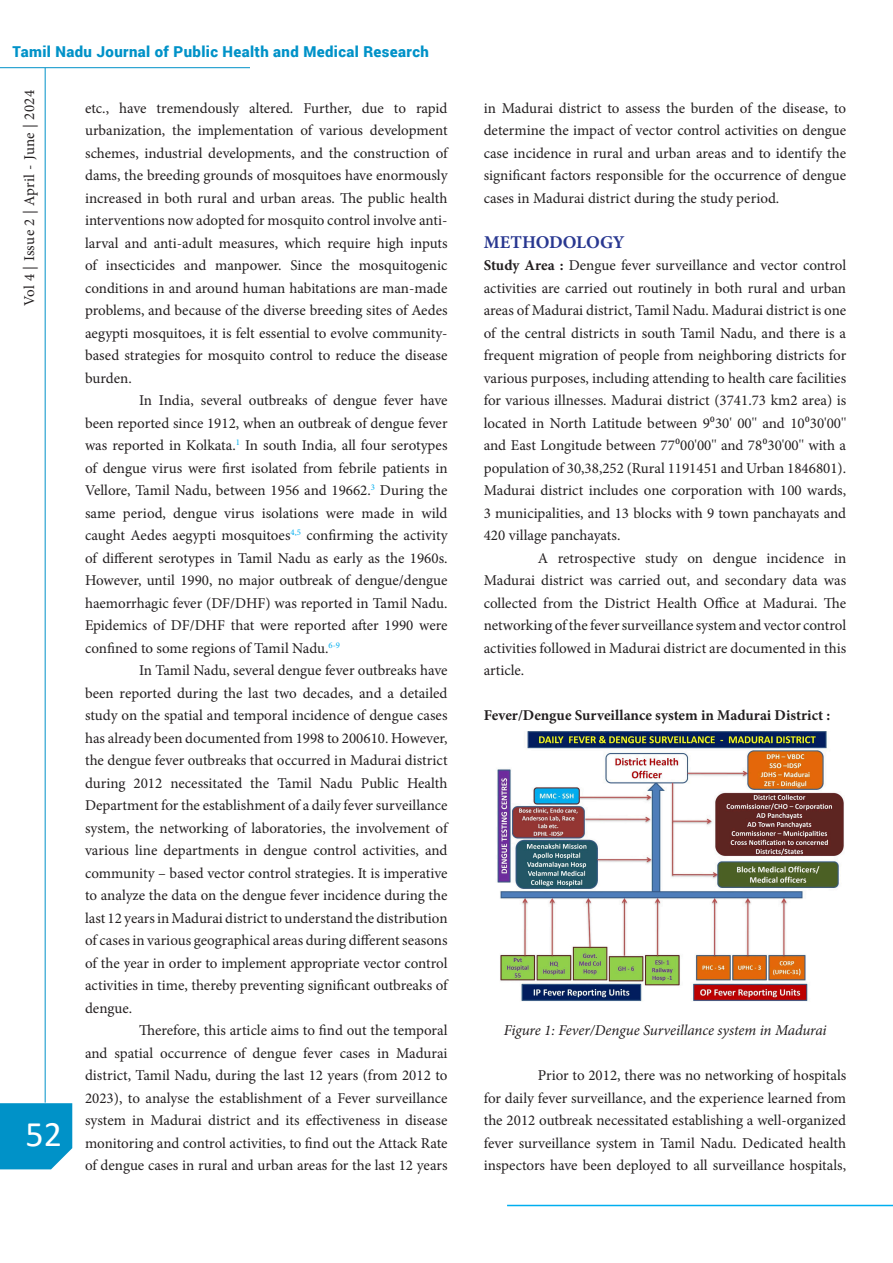
<style>
.page{position:relative;width:893px;height:1263px;background:#fff}
.page>*{position:absolute;margin:0;border:0;box-sizing:border-box;transform-origin:0 0}
.t1{font:36px "Calibri";color:#fff}
.Paragraph_Style_3{font:700 18px "Minion Pro";color:#283790}
.Paragraph_Style_3-2{font:15px/22.5px "Minion Pro";color:#231f20;text-align:justify}
.t2{font:900 15px "Roboto";letter-spacing:.025em;color:#0092c8}
.Paragraph_Style_3-3{font:700 15px "Minion Pro";color:#231f20}
.Paragraph_Style_3-4{font:italic 15px "Minion Pro";letter-spacing:-.005em;color:#231f20}
.Paragraph_Style_3-5{font:15px "Minion Pro";letter-spacing:.02em;color:#231f20}
.s1{font-weight:700}
</style>
<div class="page">
<hr style="left:45px;top:68px;width:1px;height:1035px;background:#0092c8">
<hr style="left:0;top:67px;width:250px;height:1px;background:#0092c8">
<div style="left:0;top:1103px;width:72px;height:66px;background:#0092c8"></div>
<hr style="left:507px;top:1205px;width:386px;height:1px;background:#00aeef">
<img style="left:497px;top:731px;width:347px;height:271px">
<p class="t2" style="left:13px;top:41px;width:418px">Tamil Nadu Journal of Public Health and Medical Research</p>
<p class="Paragraph_Style_3-5" style="left:19px;top:306px;width:218px;rotate:-90deg">Vol 4 | Issue 2 | April - June | 2024</p>
<p class="Paragraph_Style_3-2" style="left:85px;top:97px;width:364px">etc., have tremendously altered. Further, due to rapid urbanization, the implementation of various development schemes, industrial developments, and the construction of dams, the breeding grounds of mosquitoes have enormously increased in both rural and urban areas. The public health interventions now adopted for mosquito control involve anti&shy;larval and anti-adult measures, which require high inputs of insecticides and manpower. Since the mosquitogenic conditions in and around human habitations are man-made problems, and because of the diverse breeding sites of Aedes aegypti mosquitoes, it is felt essential to evolve community&shy;based strategies for mosquito control to reduce the disease burden.</p>
<p class="Paragraph_Style_3-2" style="left:85px;top:389px;width:364px;text-indent:54px">In India, several outbreaks of dengue fever have been reported since 1912, when an outbreak of dengue fever was reported in Kolkata.<sup>1</sup> In south India, all four serotypes of dengue virus were first isolated from febrile patients in Vellore, Tamil Nadu, between 1956 and 19662.<sup>3</sup> During the same period, dengue virus isolations were made in wild caught Aedes aegypti mosquitoes<sup>4,5</sup> confirming the activity of different serotypes in Tamil Nadu as early as the 1960s.<br>However, until 1990, no major outbreak of dengue/dengue haemorrhagic fever (DF/DHF) was reported in Tamil Nadu.<br>Epidemics of DF/DHF that were reported after 1990 were confined to some regions of Tamil Nadu.<sup>6-9</sup></p>
<p class="Paragraph_Style_3-2" style="left:85px;top:659px;width:364px;text-indent:54px">In Tamil Nadu, several dengue fever outbreaks have been reported during the last two decades, and a detailed study on the spatial and temporal incidence of dengue cases has already been documented from 1998 to 200610. However, the dengue fever outbreaks that occurred in Madurai district during 2012 necessitated the Tamil Nadu Public Health Department for the establishment of a daily fever surveillance system, the networking of laboratories, the involvement of various line departments in dengue control activities, and community – based vector control strategies. It is imperative to analyze the data on the dengue fever incidence during the last 12 years in Madurai district to understand the distribution of cases in various geographical areas during different seasons of the year in order to implement appropriate vector control activities in time, thereby preventing significant outbreaks of dengue.</p>
<p class="Paragraph_Style_3-2" style="left:85px;top:1019px;width:364px;text-indent:54px">Therefore, this article aims to find out the temporal and spatial occurrence of dengue fever cases in Madurai district, Tamil Nadu, during the last 12 years (from 2012 to 2023), to analyse the establishment of a Fever surveillance system in Madurai district and its effectiveness in disease monitoring and control activities, to find out the Attack Rate of dengue cases in rural and urban areas for the last 12 years</p>
<h1 class="t1" style="left:26px;top:1108px;width:38px">52</h1>
<p class="Paragraph_Style_3-2" style="left:484px;top:97px;width:364px">in Madurai district to assess the burden of the disease, to determine the impact of vector control activities on dengue case incidence in rural and urban areas and to identify the significant factors responsible for the occurrence of dengue cases in Madurai district during the study period.</p>
<p class="Paragraph_Style_3" style="left:484px;top:229px;width:143px">METHODOLOGY</p>
<p class="Paragraph_Style_3-2" style="left:484px;top:254px;width:364px"><span class="s1">Study Area :</span> Dengue fever surveillance and vector control activities are carried out routinely in both rural and urban areas of Madurai district, Tamil Nadu. Madurai district is one of the central districts in south Tamil Nadu, and there is a frequent migration of people from neighboring districts for various purposes, including attending to health care facilities for various illnesses. Madurai district (3741.73 km2 area) is located in North Latitude between 9⁰30' 00'' and 10⁰30'00'' and East Longitude between 77⁰00'00'' and 78⁰30'00'' with a population of 30,38,252 (Rural 1191451 and Urban 1846801).<br>Madurai district includes one corporation with 100 wards, 3 municipalities, and 13 blocks with 9 town panchayats and 420 village panchayats.</p>
<p class="Paragraph_Style_3-2" style="left:484px;top:547px;width:364px;text-indent:54px">A retrospective study on dengue incidence in Madurai district was carried out, and secondary data was collected from the District Health Office at Madurai. The networking of the fever surveillance system and vector control activities followed in Madurai district are documented in this article.</p>
<p class="Paragraph_Style_3-3" style="left:484px;top:705px;width:348px">Fever/Dengue Surveillance system in Madurai District :</p>
<p class="Paragraph_Style_3-4" style="left:504px;top:1020px;width:324px">Figure 1: Fever/Dengue Surveillance system in Madurai</p>
<p class="Paragraph_Style_3-2" style="left:484px;top:1064px;width:364px;text-indent:54px">Prior to 2012, there was no networking of hospitals for daily fever surveillance, and the experience learned from the 2012 outbreak necessitated establishing a well-organized fever surveillance system in Tamil Nadu. Dedicated health inspectors have been deployed to all surveillance hospitals,</p>
</div>
